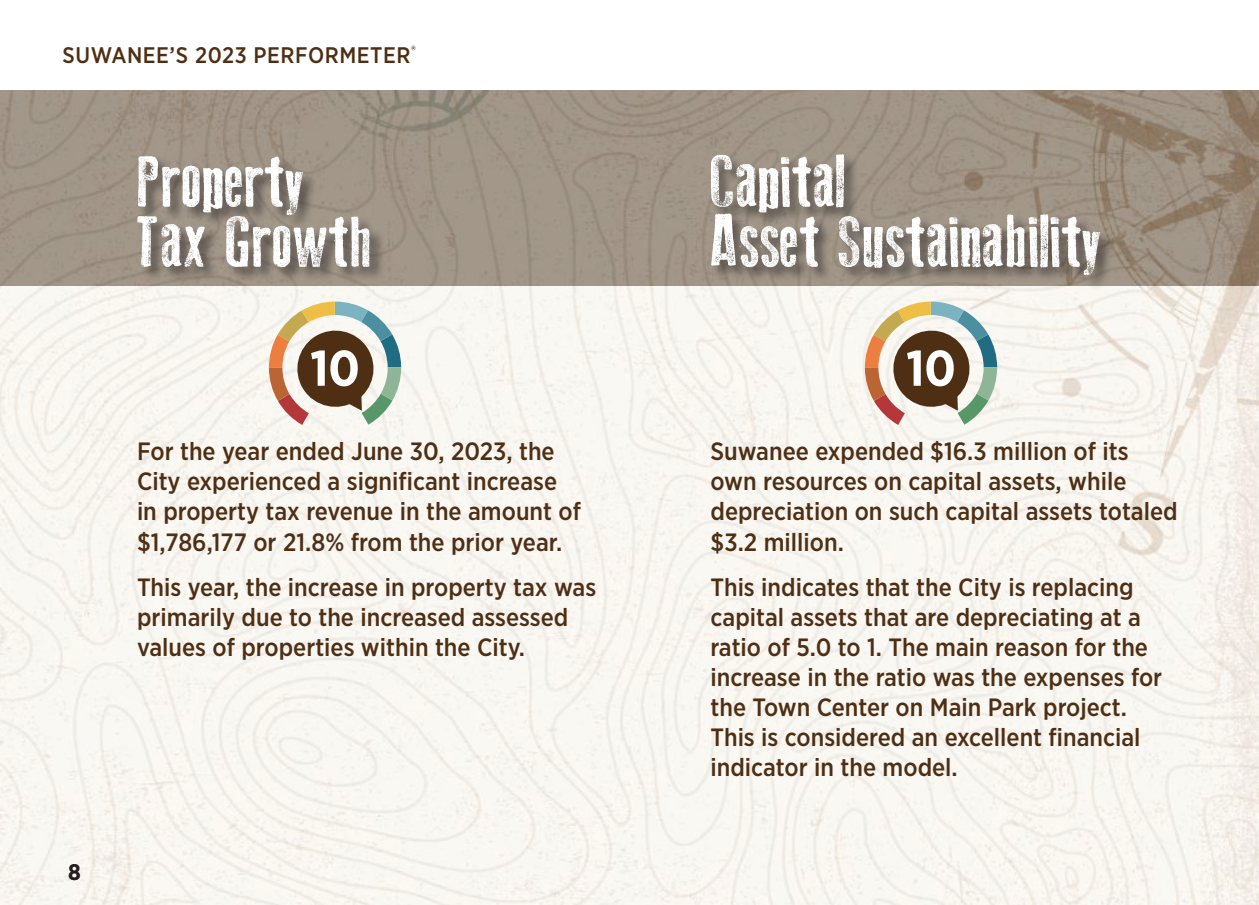
<style>
.page{position:relative;width:1259px;height:905px;background:#fff}
.page>*{position:absolute;margin:0;border:0;box-sizing:border-box;transform-origin:0 0}
.t1{font:72.5px/60px "Old Press";color:#fff}
.t2{font:700 50px "Gotham Narrow";color:#fff}
.t3{font:500 25px/30px "Gotham Narrow";color:#4f2f14}
.t4{font:500 22.5px "Gotham Narrow";letter-spacing:.025em;color:#4f2f14}
.t5{font:700 22.5px "Gotham Narrow";color:#231f20}
</style>
<div class="page">
<img style="left:0;top:90px;width:1259px;height:814px">
<div style="left:136px;top:155px;width:249px;height:127px;background:#231f20;opacity:.55"></div>
<div style="left:710px;top:154px;width:405px;height:136px;background:#231f20;opacity:.55"></div>
<svg style="left:865px;top:301px;width:132px;height:124px"></svg>
<svg style="left:269px;top:301px;width:132px;height:124px"></svg>
<p class="t4" style="left:62px;top:41px;width:355px">SUWANEE’S 2023 PERFORMETER<sup>®</sup></p>
<h1 class="t1" style="left:137px;top:152px;width:237px">Property<br>Tax Growth</h1>
<h1 class="t1" style="left:710px;top:152px;width:393px">Capital<br>Asset Sustainability</h1>
<h2 class="t2" style="left:310px;top:336px;width:51px">10</h2>
<h2 class="t2" style="left:906px;top:336px;width:51px">10</h2>
<p class="t3" style="left:137px;top:436px;width:445px">For the year ended June 30, 2023, the City experienced a significant increase in property tax revenue in the amount of $1,786,177 or 21.8% from the prior year.</p>
<p class="t3" style="left:137px;top:571px;width:461px">This year, the increase in property tax was primarily due to the increased assessed values of properties within the City.</p>
<p class="t5" style="left:68px;top:857px;width:14px">8</p>
<p class="t3" style="left:710px;top:436px;width:469px">Suwanee expended $16.3 million of its own resources on capital assets, while depreciation on such capital assets totaled $3.2 million.</p>
<p class="t3" style="left:710px;top:571px;width:453px">This indicates that the City is replacing capital assets that are depreciating at a ratio of 5.0 to 1. The main reason for the increase in the ratio was the expenses for the Town Center on Main Park project.<br>This is considered an excellent financial indicator in the model.</p>
</div>
